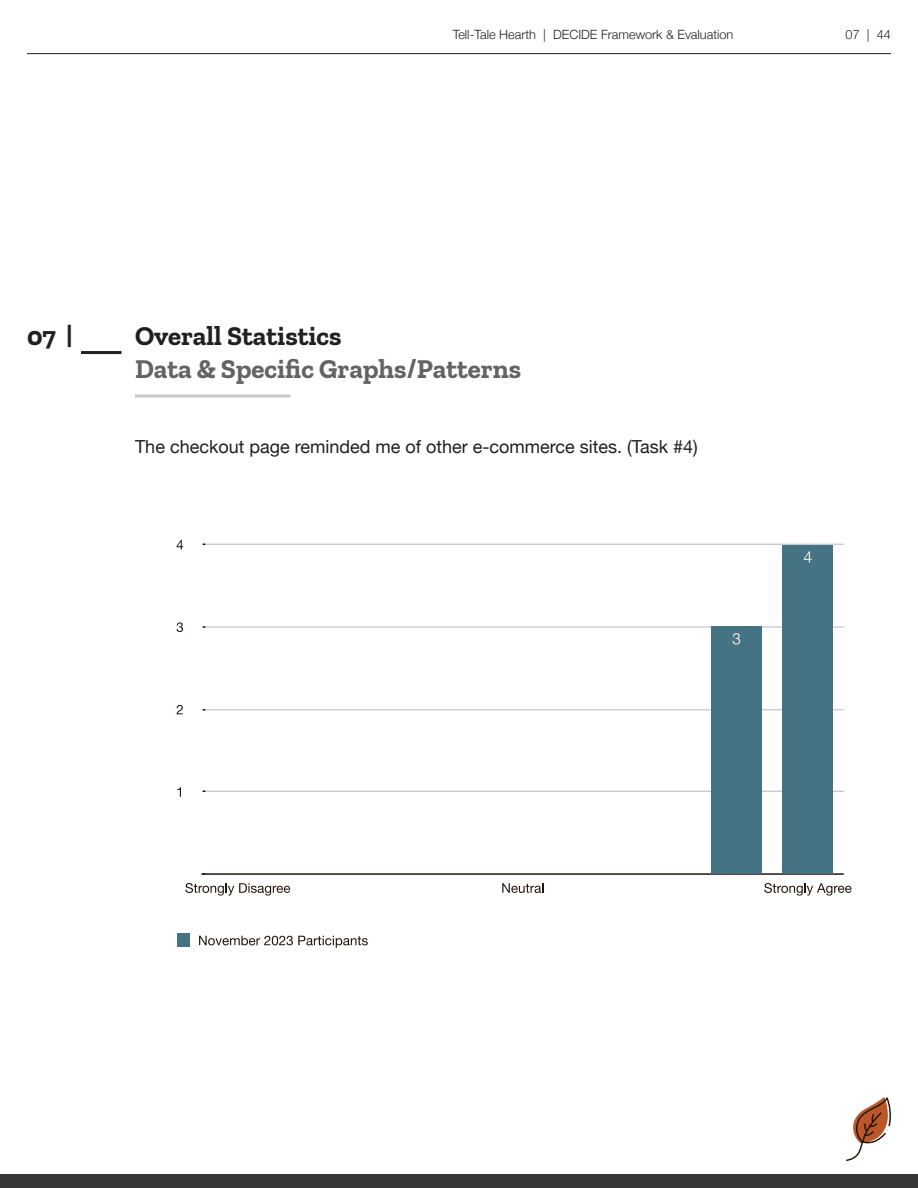
<style>
.page{position:relative;width:918px;height:1188px;background:#fff}
.page>*{position:absolute;margin:0;border:0;box-sizing:border-box;transform-origin:0 0}
.t1{font:700 27px "Zilla Slab";color:#636366}
.t2{font:700 27px "Zilla Slab";color:#231f20}
.t3{font:18px "Helvetica Neue";color:#231f20}
.t4{font:300 12.75px "Helvetica Neue";color:#231f20}
</style>
<div class="page">
<hr style="left:27px;top:53px;width:864px;height:1px;background:#231f20">
<hr style="left:135px;top:395px;width:156px;height:3px;background:#c7c8ca">
<hr style="left:81px;top:351px;width:41px;height:3px;background:#231f20">
<div style="left:0;top:1174px;width:918px;height:14px;background:#363636"></div>
<svg style="left:846px;top:1097px;width:45px;height:64px"></svg>
<hr style="left:203px;top:791px;width:641px;height:1px;background:#b8b8b8">
<hr style="left:203px;top:709px;width:641px;height:1px;background:#b8b8b8">
<hr style="left:203px;top:627px;width:641px;height:1px;background:#b8b8b8">
<hr style="left:203px;top:544px;width:641px;height:1px;background:#b8b8b8">
<svg style="left:177px;top:787px;width:4px;height:10px"></svg>
<svg style="left:177px;top:705px;width:6px;height:9px"></svg>
<svg style="left:177px;top:622px;width:6px;height:10px"></svg>
<svg style="left:177px;top:540px;width:6px;height:9px"></svg>
<hr style="left:202px;top:873px;width:641px;height:2px;background:#22160b">
<svg style="left:185px;top:883px;width:105px;height:13px"></svg>
<svg style="left:502px;top:883px;width:41px;height:10px"></svg>
<svg style="left:764px;top:883px;width:88px;height:13px"></svg>
<div style="left:712px;top:626px;width:50px;height:247px;background:#447384"></div>
<div style="left:782px;top:545px;width:51px;height:328px;background:#447384"></div>
<svg style="left:804px;top:551px;width:8px;height:12px"></svg>
<svg style="left:733px;top:633px;width:7px;height:12px"></svg>
<div style="left:177px;top:934px;width:12px;height:13px;background:#447384"></div>
<svg style="left:199px;top:936px;width:169px;height:12px"></svg>
<p class="t4" style="left:453px;top:24px;width:282px">Tell-Tale Hearth | DECIDE Framework &amp; Evaluation</p>
<p class="t4" style="left:846px;top:24px;width:47px">07 | 44</p>
<p class="t2" style="left:27px;top:321px;width:47px">07 |</p>
<p class="t2" style="left:135px;top:321px;width:208px">Overall Statistics</p>
<p class="t1" style="left:135px;top:353px;width:388px">Data &amp; Specific Graphs/Patterns</p>
<p class="t3" style="left:135px;top:434px;width:564px">The checkout page reminded me of other e-commerce sites. (Task #4)</p>
</div>
